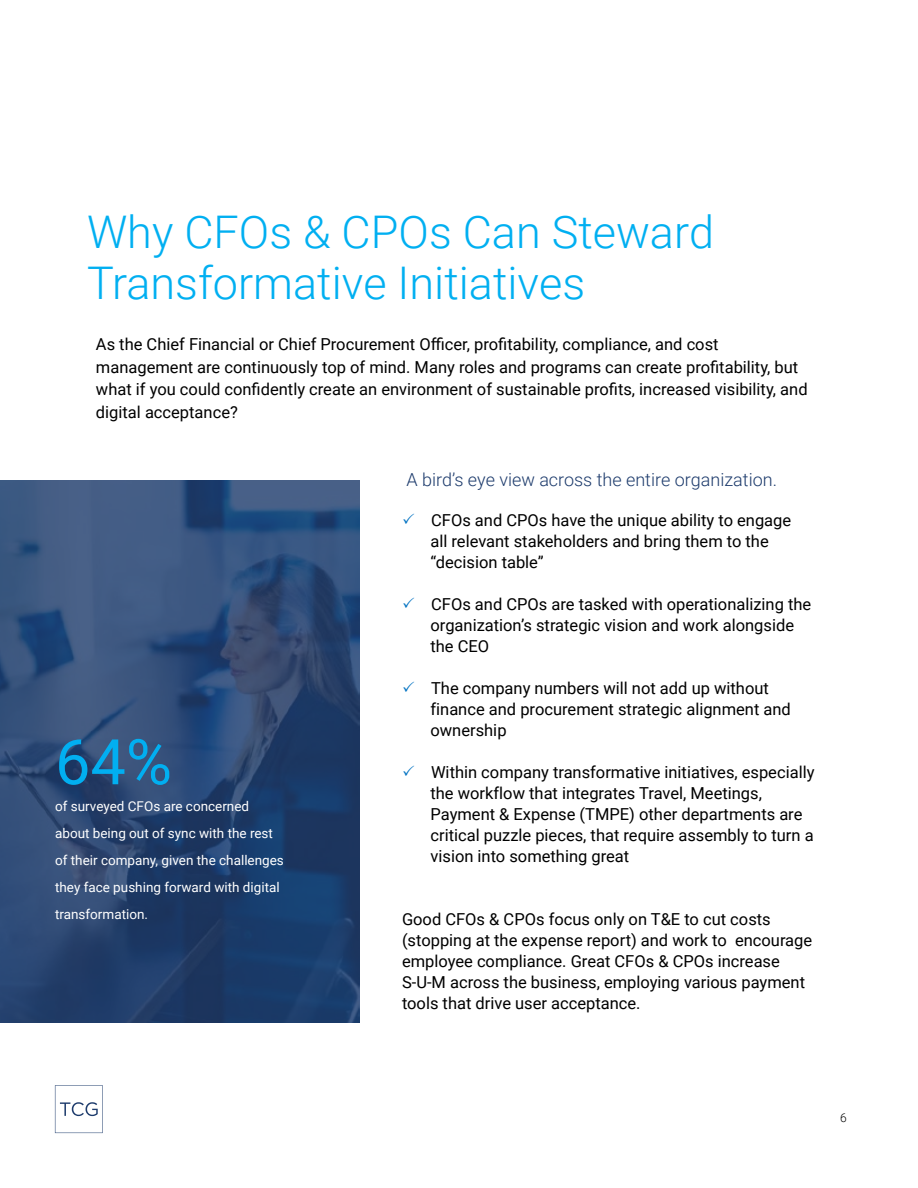
<style>
.page{position:relative;width:918px;height:1188px;background:#fff}
.page>*{position:absolute;margin:0;border:0;box-sizing:border-box;transform-origin:0 0}
.t1{font:63px "Roboto";color:#01aff1}
.t2{font:300 45px/51px "Roboto";color:#01aff1}
.t3{font:300 18px "Roboto";color:#1d3b6c}
.t4{font:16.5px/21px "Roboto";color:#000}
.t5{font:13.5px/27px "Roboto";color:#fff}
.t6{font:300 12px "Roboto";color:#000}
</style>
<div class="page">
<svg style="left:55px;top:1085px;width:48px;height:48px"></svg>
<svg style="left:0;top:481px;width:360px;height:542px;background:#2c4873"></svg>
<h2 class="t2" style="left:87px;top:205px;width:629px">Why CFOs &amp; CPOs Can Steward<br>Transformative Initiatives</h2>
<p class="t4" style="left:96px;top:333px;width:713px;line-height:22.5px">As the Chief Financial or Chief Procurement Officer, profitability, compliance, and cost management are continuously top of mind. Many roles and programs can create profitability, but what if you could confidently create an environment of sustainable profits, increased visibility, and digital acceptance?</p>
<h1 class="t1" style="left:55px;top:718px;width:118px">64%</h1>
<p class="t5" style="left:55px;top:792px;width:230px">of surveyed CFOs are concerned about being out of sync with the rest of their company, given the challenges they face pushing forward with digital transformation.</p>
<p class="t3" style="left:406px;top:467px;width:372px">A bird’s eye view across the entire organization.</p>
<p class="t4" style="left:430px;top:509px;width:362px">CFOs and CPOs have the unique ability to engage all relevant stakeholders and bring them to the “decision table”</p>
<p class="t4" style="left:430px;top:593px;width:382px">CFOs and CPOs are tasked with operationalizing the organization’s strategic vision and work alongside the CEO</p>
<p class="t4" style="left:430px;top:677px;width:362px">The company numbers will not add up without finance and procurement strategic alignment and ownership</p>
<p class="t4" style="left:430px;top:761px;width:386px">Within company transformative initiatives, especially the workflow that integrates Travel, Meetings, Payment &amp; Expense (TMPE) other departments are critical puzzle pieces, that require assembly to turn a vision into something great</p>
<p class="t4" style="left:402px;top:908px;width:412px">Good CFOs &amp; CPOs focus only on T&amp;E to cut costs (stopping at the expense report) and work to encourage employee compliance. Great CFOs &amp; CPOs increase S-U-M across the business, employing various payment tools that drive user acceptance.</p>
<p class="t6" style="left:840px;top:1109px;width:8px">6</p>
</div>
